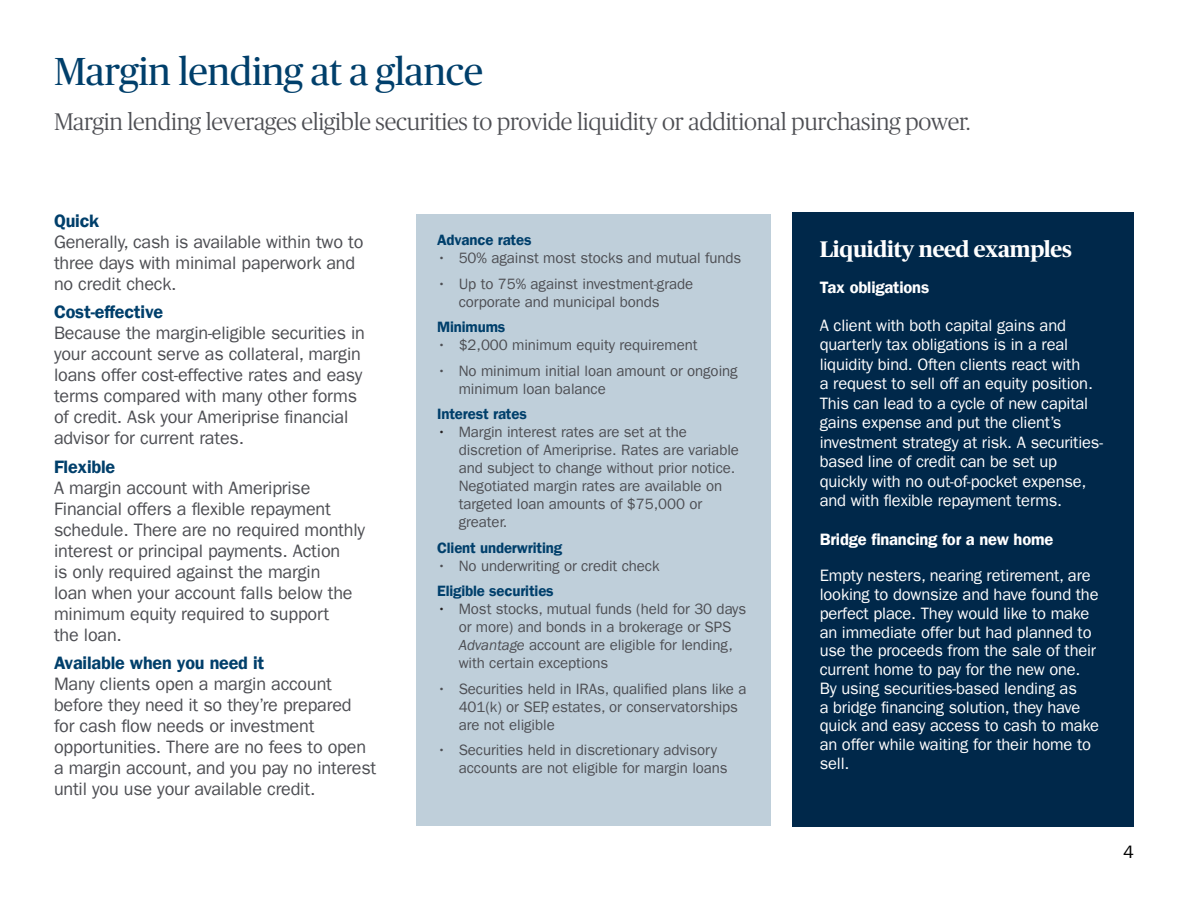
<style>
.page{position:relative;width:1188px;height:918px;background:#fff}
.page>*{position:absolute;margin:0;border:0;box-sizing:border-box;transform-origin:0 0}
.Internal_page_heading{font:39px "Publico Headline Ofc";letter-spacing:-.01em;color:#003f6b}
.Internal_page_subtitle{font:24px "Publico Headline Light Ofc";letter-spacing:-.01em;color:#4d4e53}
.Internal_page_subtitle-2{font:700 22.5px "Publico Headline Ofc";letter-spacing:-.01em;color:#fff}
.Body_copy{font:18px/21px "ITC Frank Goth For AMPF";letter-spacing:-.01em;color:#4d4e53}
.Body_copy_subhead_level_1{font:700 18px "ITC Frank Goth For AMPF Dm";letter-spacing:-.01em;color:#003f6b}
.t1{font:18px "ITC Frank Goth For AMPF";color:#000}
.Body_copy-2{font:16.5px/18.8px "ITC Frank Goth For AMPF";letter-spacing:-.01em;color:#fff}
.Body_copy_subhead_level_1-2{font:700 16.5px "ITC Frank Goth For AMPF Dm";letter-spacing:-.01em;color:#fff}
.Graphic_titles_chart_information{font:15px/18px "ITC Frank Goth For AMPF";letter-spacing:-.005em;color:#4d4e53}
.Captions_Caption_heading_alt{font:700 15px "ITC Frank Goth For AMPF Dm";letter-spacing:-.01em;color:#003f6b}
.s1{color:#231f20}
.s2{font-style:italic}
</style>
<div class="page">
<div style="left:793px;top:212px;width:341px;height:614px;background:#00284a"></div>
<div style="left:417px;top:214px;width:354px;height:612px;background:#bfcfda"></div>
<p class="Internal_page_heading" style="left:54px;top:44px;width:431px">Margin lending at a glance</p>
<p class="Internal_page_subtitle" style="left:54px;top:106px;width:918px">Margin lending leverages eligible securities to provide liquidity or additional purchasing power.</p>
<p class="Body_copy_subhead_level_1" style="left:54px;top:210px;width:47px">Quick</p>
<p class="Body_copy" style="left:54px;top:231px;width:311px">Generally, cash is available within two to three days with minimal paperwork and no credit check.</p>
<p class="Body_copy_subhead_level_1" style="left:54px;top:302px;width:111px">Cost-effective</p>
<p class="Body_copy" style="left:54px;top:323px;width:313px">Because the margin-eligible securities in your account serve as collateral, margin loans offer cost-effective rates and easy terms compared with many other forms of credit. Ask your Ameriprise financial advisor for current rates.</p>
<p class="Body_copy_subhead_level_1" style="left:54px;top:456px;width:63px">Flexible</p>
<p class="Body_copy" style="left:54px;top:477px;width:313px">A margin account with Ameriprise Financial offers a flexible repayment schedule. There are no required monthly interest or principal payments. Action<br>is only required against the margin<br>loan when your account falls below the minimum equity required to support<br>the loan.</p>
<p class="Body_copy_subhead_level_1" style="left:54px;top:653px;width:212px">Available when you need it</p>
<p class="Body_copy" style="left:54px;top:674px;width:324px">Many clients open a margin account before they need it so they’re prepared for cash flow needs or investment opportunities. There are no fees to open a margin account, and you pay no interest until you use your available credit.</p>
<p class="Captions_Caption_heading_alt" style="left:437px;top:231px;width:96px">Advance rates</p>
<p class="Graphic_titles_chart_information" style="left:437px;top:249px;width:306px">• 50% against most stocks and mutual funds</p>
<p class="Graphic_titles_chart_information" style="left:459px;top:275px;width:236px;text-indent:-22px">• Up to 75% against investment-grade corporate and municipal bonds</p>
<p class="Captions_Caption_heading_alt" style="left:437px;top:318px;width:70px">Minimums</p>
<p class="Graphic_titles_chart_information" style="left:437px;top:336px;width:262px">• $2,000 minimum equity requirement</p>
<p class="Graphic_titles_chart_information" style="left:459px;top:362px;width:281px;text-indent:-22px">• No minimum initial loan amount or ongoing minimum loan balance</p>
<p class="Captions_Caption_heading_alt" style="left:437px;top:405px;width:91px">Interest rates</p>
<p class="Graphic_titles_chart_information" style="left:459px;top:423px;width:282px;text-indent:-22px"><span class="s1">•</span> Margin interest rates are set at the discretion of Ameriprise. Rates are variable and subject to change without prior notice.<br>Negotiated margin rates are available on targeted loan amounts of $75,000 or greater.</p>
<p class="Captions_Caption_heading_alt" style="left:437px;top:539px;width:127px">Client underwriting</p>
<p class="Graphic_titles_chart_information" style="left:437px;top:557px;width:224px">• No underwriting or credit check</p>
<p class="Captions_Caption_heading_alt" style="left:437px;top:582px;width:118px">Eligible securities</p>
<p class="Graphic_titles_chart_information" style="left:459px;top:600px;width:289px;text-indent:-22px"><span class="s1">•</span> Most stocks, mutual funds (held for 30 days or more) and bonds in a brokerage or SPS <span class="s2">Advantage</span> account are eligible for lending, with certain exceptions</p>
<p class="Graphic_titles_chart_information" style="left:459px;top:680px;width:289px;text-indent:-22px">• Securities held in IRAs, qualified plans like a<br>401(k) or SEP, estates, or conservatorships are not eligible</p>
<p class="Graphic_titles_chart_information" style="left:459px;top:741px;width:271px;text-indent:-22px">• Securities held in discretionary advisory accounts are not eligible for margin loans</p>
<p class="Internal_page_subtitle-2" style="left:820px;top:233px;width:254px">Liquidity need examples</p>
<p class="Body_copy_subhead_level_1-2" style="left:820px;top:278px;width:111px">Tax obligations</p>
<p class="Body_copy-2" style="left:820px;top:316px;width:285px;line-height:19.5px">A client with both capital gains and quarterly tax obligations is in a real liquidity bind. Often clients react with<br>a request to sell off an equity position.<br>This can lead to a cycle of new capital gains expense and put the client’s investment strategy at risk. A securities&shy;based line of credit can be set up quickly with no out-of-pocket expense, and with flexible repayment terms.</p>
<p class="Body_copy_subhead_level_1-2" style="left:820px;top:529px;width:235px">Bridge financing for a new home</p>
<p class="Body_copy-2" style="left:820px;top:566px;width:281px">Empty nesters, nearing retirement, are looking to downsize and have found the perfect place. They would like to make an immediate offer but had planned to use the proceeds from the sale of their current home to pay for the new one.<br>By using securities-based lending as<br>a bridge financing solution, they have quick and easy access to cash to make an offer while waiting for their home to sell.</p>
<p class="t1" style="left:1123px;top:842px;width:12px">4</p>
</div>
